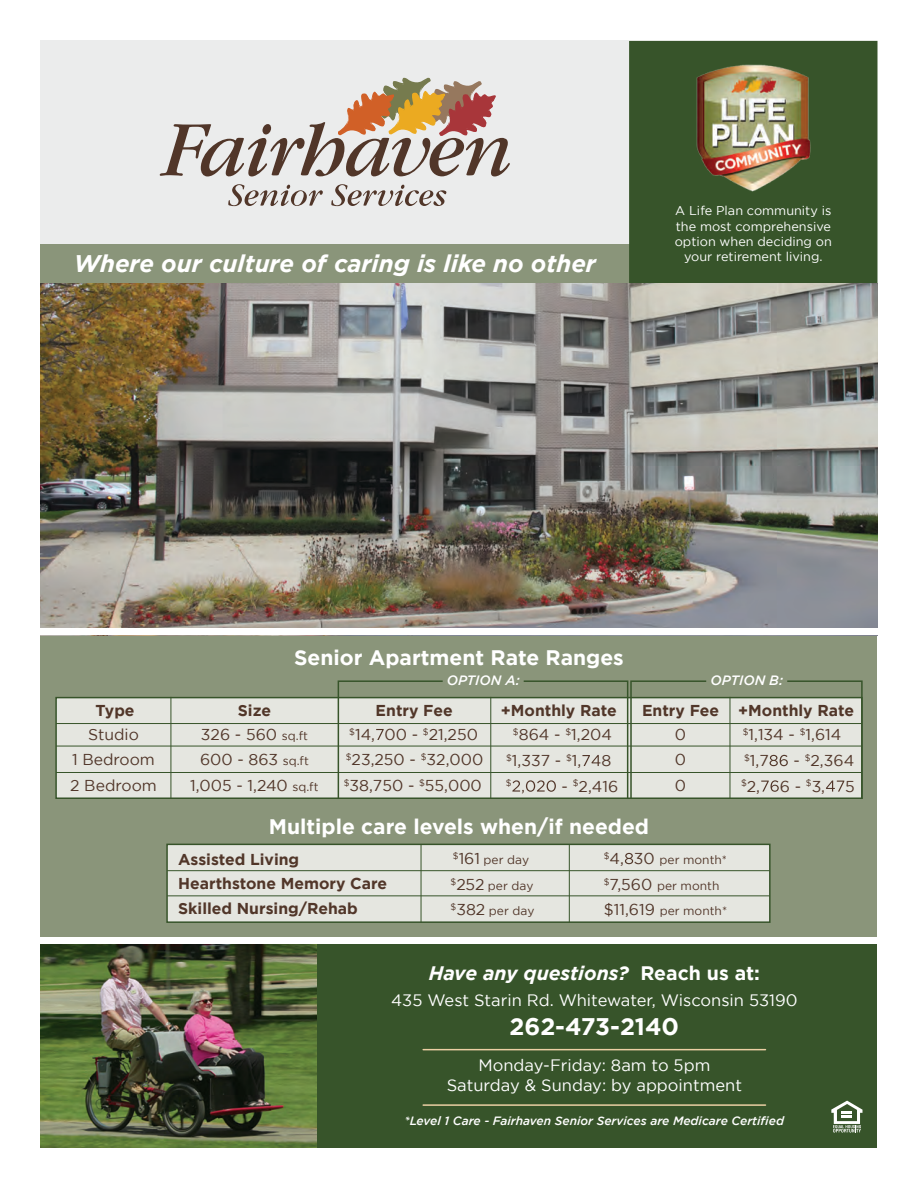
<style>
.page{position:relative;width:918px;height:1188px;background:#fff}
.page>*{position:absolute;margin:0;border:0;box-sizing:border-box;transform-origin:0 0}
.t1{font:italic 700 24px "Gotham";color:#fff}
.t2{font:700 24px "Gotham";color:#fff}
.t3{font:700 21px "Gotham";color:#fff}
.t4{font:italic 700 19.5px "Gotham";color:#fff}
.t5{font:16.5px/19.8px "Gotham";color:#fff;text-align:center}
.t6{font:15.75px/25.5px "Gotham";color:#513629;text-align:center}
.t7{font:700 15.75px/24.5px "Gotham";color:#513629}
.t8{font:italic 500 13.5px "Gotham";color:#fff}
.t9{font:12.75px/15.3px "Gotham";color:#fff;text-align:justify}
.t10{font:12px/25.5px "Gotham";color:#513629}
.t11{font:italic 500 12px "Gotham";color:#fff}
.t12{font:9.15px "Gotham";color:#513629}
.s1{font-size:12px}
.s2{font-size:15.75px}
.s3{font-style:normal}
</style>
<div class="page">
<div style="left:40px;top:244px;width:838px;height:693px;background:#8a957a"></div>
<div style="left:40px;top:941px;width:838px;height:207px;background:#37542a"></div>
<div style="left:40px;top:40px;width:589px;height:204px;background:#ebecec"></div>
<div style="left:630px;top:42px;width:247px;height:241px;background:#37542a"></div>
<div style="left:629px;top:41px;width:248px;height:242px;border:1px solid #37542a"></div>
<img style="left:40px;top:283px;width:838px;height:346px">
<div style="left:29px;top:629px;width:860px;height:6px;background:#fff"></div>
<svg style="left:228px;top:184px;width:95px;height:22px"></svg>
<svg style="left:331px;top:184px;width:115px;height:22px"></svg>
<svg style="left:160px;top:78px;width:350px;height:98px"></svg>
<img style="left:696px;top:64px;width:115px;height:128px">
<svg style="left:831px;top:1101px;width:32px;height:32px"></svg>
<div style="left:167px;top:844px;width:603px;height:78px;background:#e5e6e0"></div>
<div style="left:166px;top:844px;width:605px;height:79px;border:2px solid #37542a"></div>
<hr style="left:167px;top:870px;width:603px;height:1px;background:#37542a">
<hr style="left:421px;top:845px;width:1px;height:77px;background:#37542a">
<hr style="left:569px;top:845px;width:1px;height:77px;background:#37542a">
<hr style="left:167px;top:895px;width:603px;height:1px;background:#37542a">
<svg style="left:625px;top:853px;width:8px;height:11px"></svg>
<div style="left:56px;top:698px;width:806px;height:100px;background:#e5e6e0"></div>
<div style="left:55px;top:697px;width:808px;height:102px;border:2px solid #37542a"></div>
<hr style="left:56px;top:746px;width:806px;height:1px;background:#37542a">
<hr style="left:56px;top:723px;width:806px;height:1px;background:#37542a">
<hr style="left:56px;top:772px;width:806px;height:1px;background:#37542a">
<hr style="left:171px;top:697px;width:1px;height:101px;background:#37542a">
<hr style="left:490px;top:697px;width:1px;height:101px;background:#37542a">
<hr style="left:730px;top:697px;width:1px;height:101px;background:#37542a">
<svg style="left:337px;top:680px;width:107px;height:119px"></svg>
<svg style="left:512px;top:680px;width:196px;height:119px"></svg>
<svg style="left:761px;top:680px;width:102px;height:119px"></svg>
<hr style="left:423px;top:1049px;width:343px;height:1px;background:#eccfa4">
<hr style="left:423px;top:1104px;width:343px;height:2px;background:#eccfa4">
<img style="left:40px;top:944px;width:277px;height:204px">
<div style="left:29px;top:937px;width:860px;height:7px;background:#fff"></div>
<p class="t9" style="left:675px;top:203px;width:159px">A Life Plan community is the most comprehensive option when deciding on</p>
<h1 class="t1" style="left:74px;top:250px;width:524px">Where our culture of caring is like no other</h1>
<p class="t9" style="left:684px;top:249px;width:140px">your retirement living.</p>
<h2 class="t3" style="left:294px;top:645px;width:331px">Senior Apartment Rate Ranges</h2>
<p class="t8" style="left:447px;top:672px;width:74px">OPTION A:</p>
<p class="t8" style="left:711px;top:672px;width:74px">OPTION B:</p>
<p class="t7" style="left:95px;top:698px;width:41px">Type</p>
<p class="t7" style="left:238px;top:698px;width:35px">Size</p>
<p class="t7" style="left:376px;top:698px;width:79px">Entry Fee</p>
<p class="t7" style="left:501px;top:698px;width:117px">+Monthly Rate</p>
<p class="t7" style="left:642px;top:698px;width:214px">Entry Fee +Monthly Rate</p>
<p class="t6" style="left:70px;top:721px;width:88px">Studio<br>1 Bedroom<br>2 Bedroom</p>
<p class="t6" style="left:190px;top:721px;width:130px">326 - 560 <span class="s1">sq.ft<br></span>600 - 863 <span class="s1">sq.ft<br></span>1,005 - 1,240 <span class="s1">sq.ft</span></p>
<p class="t6" style="left:344px;top:721px;width:141px"><sup>$</sup>14, 00 - <sup>$</sup>21,250 <sup>$</sup>23,250 - <sup>$</sup>32,000 <sup>$</sup>38,750 - <sup>$</sup>55,000</p>
<p class="t6" style="left:506px;top:722px;width:107px;text-align:left;text-indent:7px"><sup>$</sup>864 - <sup>$</sup>1,204 <sup>$</sup>1,337 - <sup>$</sup>1,</p>
<p class="t6" style="left:743px;top:722px;width:100px;text-align:left"><sup>$</sup>1,134 - <sup>$</sup>1,614 <sup>$</sup>1,7</p>
<p class="t6" style="left:675px;top:721px;width:13px;text-align:justify">0<br>0<br>0</p>
<p class="t6" style="left:741px;top:747px;width:115px;text-align:left;text-indent:53px">- <sup>$</sup>2,364 <sup>$</sup>2, 6 - <sup>$</sup>3,</p>
<p class="t6" style="left:601px;top:747px;width:11px">8</p>
<p class="t12" style="left:506px;top:778px;width:7px">$</p>
<p class="t6" style="left:562px;top:773px;width:58px">- <sup>$</sup>2,416</p>
<p class="t6" style="left:845px;top:773px;width:11px">5</p>
<h2 class="t3" style="left:269px;top:815px;width:382px">Multiple care levels when/if needed</h2>
<p class="t7" style="left:178px;top:846px;width:211px">Assisted Living<br>Hearthstone Memory Care<br>Skilled Nursing/Rehab</p>
<p class="t10" style="left:451px;top:847px;width:85px"><sup>$</sup><span class="s2">161</span> per day <sup>$</sup><span class="s2">252</span> per day <sup>$</sup><span class="s2">382</span> per day</p>
<p class="t10" style="left:604px;top:847px;width:125px"><sup>$</sup><span class="s2">4, 30</span> per month* <sup>$</sup><span class="s2">7,560</span> per month <span class="s2">$11,619</span> per month*</p>
<p class="t4" style="left:429px;top:962px;width:333px">Have any questions? <span class="s3">Reach us at:</span></p>
<p class="t5" style="left:391px;top:990px;width:408px">435 West Starin Rd. Whitewater, Wisconsin 53190</p>
<h1 class="t2" style="left:510px;top:1012px;width:171px">262-473-2140</h1>
<p class="t5" style="left:447px;top:1055px;width:297px">Monday-Friday: 8am to 5pm<br>Saturday &amp; Sunday: by appointment</p>
<p class="t11" style="left:405px;top:1114px;width:381px">*Level 1 Care - Fairhaven Senior Services are Medicare Certified</p>
</div>
